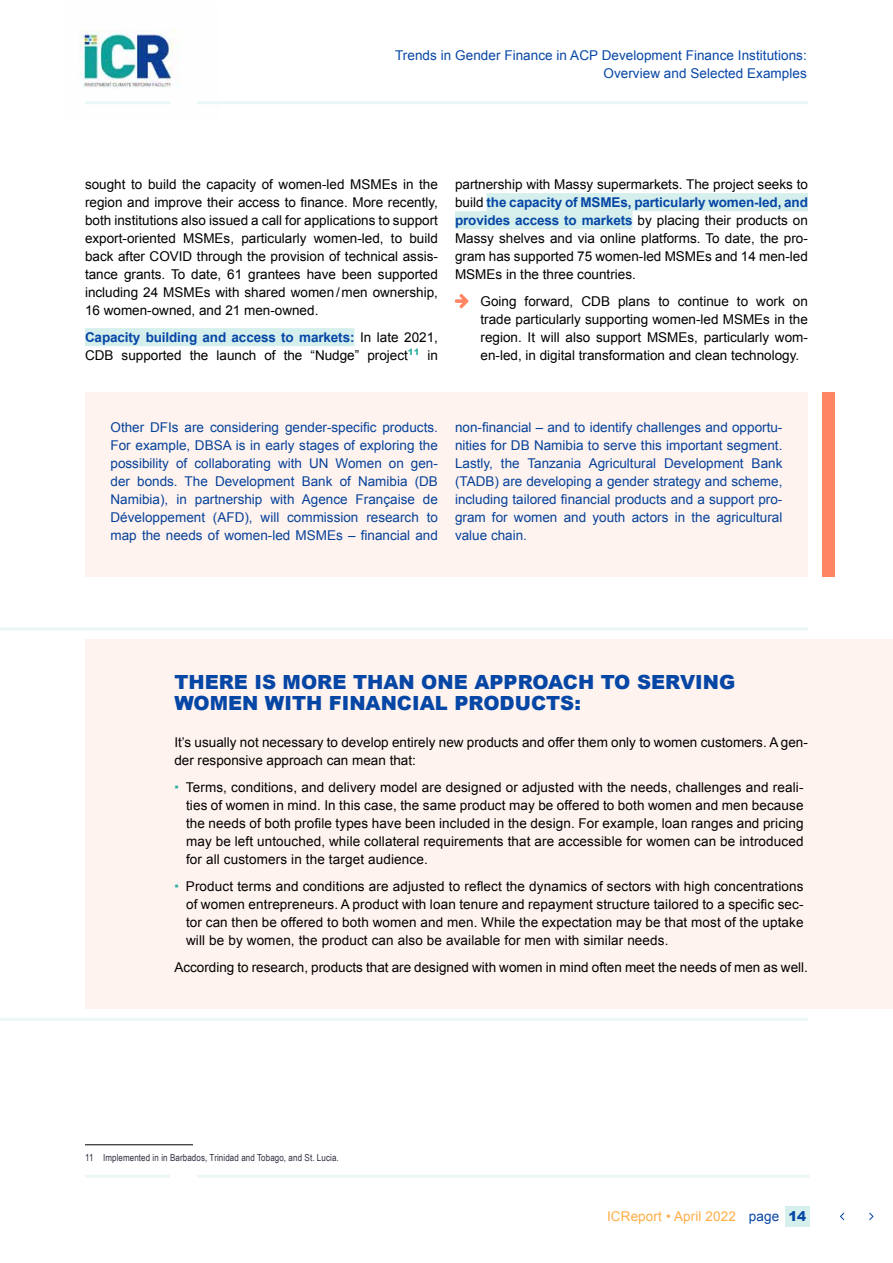
<style>
.page{position:relative;width:893px;height:1263px;background:#fff}
.page>*{position:absolute;margin:0;border:0;box-sizing:border-box;transform-origin:0 0}
.ICR_H2_one_column__b{font:900 19.5px/21px "Arial";color:#0646a5}
.ICR_text_standard_9p{font:13.5px/18px "Arial";color:#000;text-align:justify}
.ICR_text_box_9pt___B{font:13.5px/18px "Arial";color:#0646a5;text-align:justify}
.t1{font:13.5px "Arial";letter-spacing:.01em;color:#ffae47}
.ICR_infotext_narrow{font:9.75px "Arial Narrow";letter-spacing:.01em;color:#2f2e41}
.s1{font-weight:700;color:#0646a5}
.s2{font-weight:900;color:#2ab0a1}
.s3{color:#0646a5}
.s4{font-weight:900;color:#0646a5}
</style>
<div class="page">
<img style="left:79px;top:30px;width:101px;height:58px">
<div style="left:785px;top:1206px;width:24px;height:20px;background:#d4efec"></div>
<svg style="left:840px;top:1213px;width:33px;height:7px"></svg>
<hr style="left:197px;top:101px;width:611px;height:3px;background:#eaf7f6">
<hr style="left:197px;top:1175px;width:612px;height:3px;background:#eaf7f6">
<hr style="left:85px;top:101px;width:85px;height:3px;background:#eaf7f6">
<hr style="left:85px;top:1175px;width:85px;height:3px;background:#eaf7f6">
<div style="left:85px;top:639px;width:808px;height:369px;background:#fff3ef"></div>
<div style="left:85px;top:328px;width:269px;height:18px;background:#d4efec"></div>
<hr style="left:85px;top:1144px;width:108px;height:1px;background:#000">
<div style="left:487px;top:193px;width:321px;height:18px;background:#d4efec"></div>
<div style="left:455px;top:211px;width:177px;height:18px;background:#d4efec"></div>
<svg style="left:455px;top:294px;width:14px;height:14px"></svg>
<hr style="left:0;top:627px;width:808px;height:3px;background:#eaf7f6">
<hr style="left:0;top:1018px;width:808px;height:3px;background:#eaf7f6">
<div style="left:85px;top:393px;width:723px;height:184px;background:#fff3ef"></div>
<div style="left:822px;top:392px;width:12px;height:185px;background:#ff8563"></div>
<p class="ICR_text_box_9pt___B" style="left:395px;top:47px;width:413px;text-align:right">Trends in Gender Finance in ACP Development Finance Institutions:<br>Overview and Selected Examples</p>
<p class="ICR_text_standard_9p" style="left:85px;top:175px;width:354px">sought to build the capacity of women-led MSMEs in the region and improve their access to finance. More recently, both institutions also issued a call for applications to support export-oriented MSMEs, particularly women-led, to build back after COVID through the provision of technical assis&shy;tance grants. To date, 61 grantees have been supported including 24 MSMEs with shared women/men ownership, 16 women-owned, and 21 men-owned.</p>
<p class="ICR_text_standard_9p" style="left:85px;top:328px;width:354px"><span class="s1">Capacity building and access to markets:</span> In late 2021,<br>CDB supported the launch of the “Nudge” project<sup>11</sup> in</p>
<p class="ICR_text_standard_9p" style="left:455px;top:175px;width:354px">partnership with Massy supermarkets. The project seeks to build <span class="s1">the capacity of MSMEs, particularly women-led, and provides access to markets</span> by placing their products on Massy shelves and via online platforms. To date, the pro&shy;gram has supported 75 women-led MSMEs and 14 men-led MSMEs in the three countries.</p>
<p class="ICR_text_standard_9p" style="left:480px;top:292px;width:329px">Going forward, CDB plans to continue to work on trade particularly supporting women-led MSMEs in the region. It will also support MSMEs, particularly wom&shy;en-led, in digital transformation and clean technology.</p>
<p class="ICR_text_box_9pt___B" style="left:111px;top:418px;width:329px">Other DFIs are considering gender-specific products.<br>For example, DBSA is in early stages of exploring the possibility of collaborating with UN Women on gen&shy;der bonds. The Development Bank of Namibia (DB Namibia), in partnership with Agence Française de Développement (AFD), will commission research to map the needs of women-led MSMEs – financial and</p>
<p class="ICR_text_box_9pt___B" style="left:455px;top:418px;width:329px">non-financial – and to identify challenges and opportu&shy;nities for DB Namibia to serve this important segment.<br>Lastly, the Tanzania Agricultural Development Bank (TADB) are developing a gender strategy and scheme, including tailored financial products and a support pro&shy;gram for women and youth actors in the agricultural value chain.</p>
<p class="ICR_H2_one_column__b" style="left:174px;top:670px;width:562px">THERE IS MORE THAN ONE APPROACH TO SERVING<br>WOMEN WITH FINANCIAL PRODUCTS:</p>
<p class="ICR_text_standard_9p" style="left:174px;top:733px;width:635px">It’s usually not necessary to develop entirely new products and offer them only to women customers. A gen&shy;der responsive approach can mean that:</p>
<p class="ICR_text_standard_9p" style="left:186px;top:778px;width:619px;text-indent:-12px"><span class="s2">∙</span> Terms, conditions, and delivery model are designed or adjusted with the needs, challenges and reali&shy;ties of women in mind. In this case, the same product may be offered to both women and men because the needs of both profile types have been included in the design. For example, loan ranges and pricing may be left untouched, while collateral requirements that are accessible for women can be introduced for all customers in the target audience.</p>
<p class="ICR_text_standard_9p" style="left:186px;top:877px;width:619px;text-indent:-12px"><span class="s2">∙</span> Product terms and conditions are adjusted to reflect the dynamics of sectors with high concentrations of women entrepreneurs. A product with loan tenure and repayment structure tailored to a specific sec&shy;tor can then be offered to both women and men. While the expectation may be that most of the uptake will be by women, the product can also be available for men with similar needs.</p>
<p class="ICR_text_standard_9p" style="left:174px;top:958px;width:635px">According to research, products that are designed with women in mind often meet the needs of men as well.</p>
<p class="ICR_infotext_narrow" style="left:85px;top:1150px;width:255px">11 Implemented in in Barbados, Trinidad and Tobago, and St. Lucia.</p>
<p class="t1" style="left:607px;top:1207px;width:201px">ICReport • April 2022 <span class="s3">page</span> <span class="s4">14</span></p>
</div>
